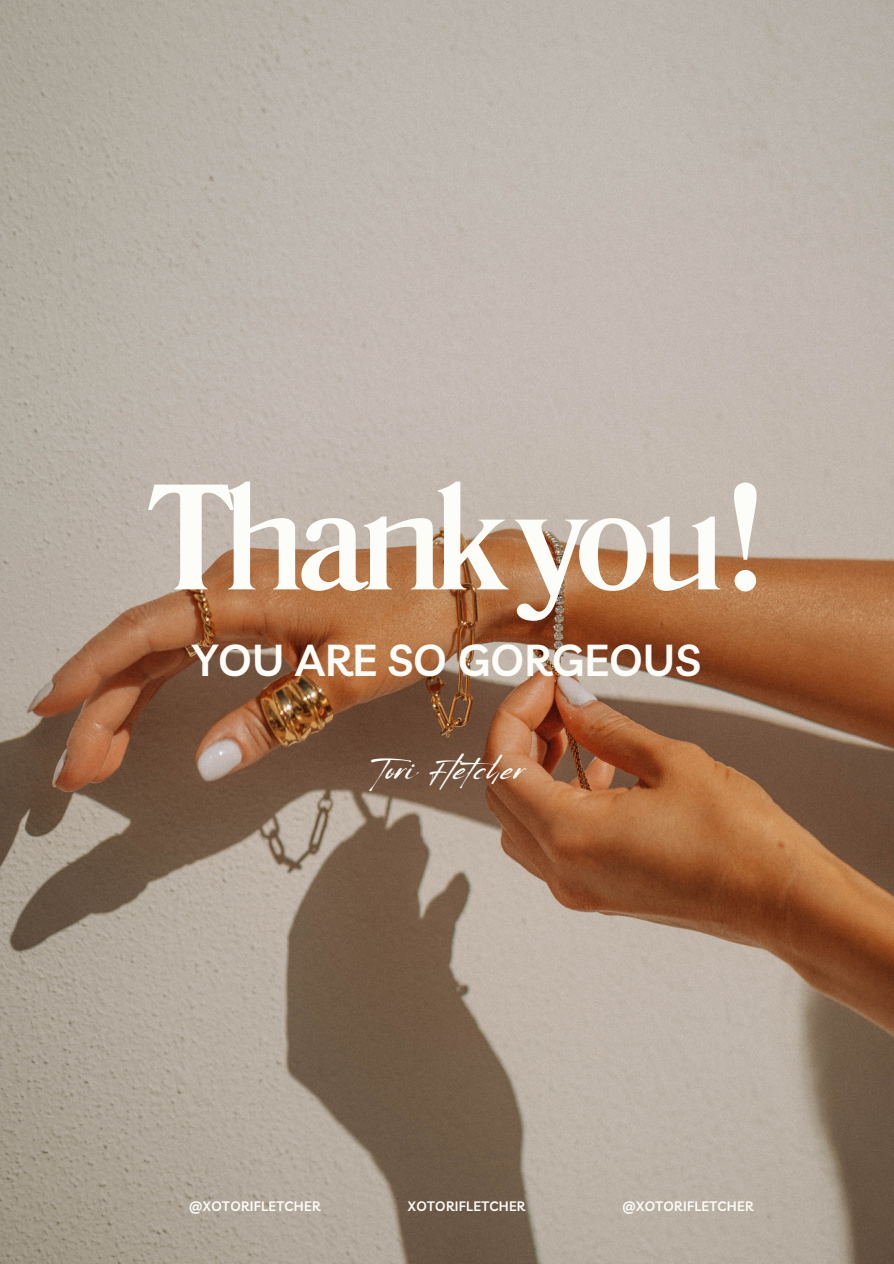
<style>
.page{position:relative;width:894px;height:1264px;background:#fff}
.page>*{position:absolute;margin:0;border:0;box-sizing:border-box;transform-origin:0 0}
.t1{font:700 149.7px "Literaturnaya";letter-spacing:-.08em;color:#fcfcf8}
.t2{font:600 43.5px "Livvic";color:#fcfcf8}
.t3{font:30px "Lovely May Script";color:#fcfcf8}
.t4{font:600 13.35px "Livvic";letter-spacing:.025em;color:#fcfcf8}
</style>
<div class="page">
<img style="left:0;top:0;width:893px;height:1263px">
<svg style="left:151px;top:1191px;width:29px;height:29px"></svg>
<svg style="left:369px;top:1191px;width:29px;height:29px"></svg>
<svg style="left:584px;top:1191px;width:28px;height:29px"></svg>
<svg style="left:302px;top:992px;width:288px;height:60px;background:#8e7c6b"></svg>
<p class="t1" style="left:148px;top:450px;width:624px">Thankyou!</p>
<p class="t2" style="left:192px;top:632px;width:509px">YOU ARE SO GORGEOUS</p>
<p class="t3" style="left:368px;top:753px;width:159px">Tori Fletcher</p>
<p class="t4" style="left:189px;top:1197px;width:133px">@XOTORIFLETCHER</p>
<p class="t4" style="left:408px;top:1197px;width:119px">XOTORIFLETCHER</p>
<p class="t4" style="left:622px;top:1197px;width:133px">@XOTORIFLETCHER</p>
</div>
